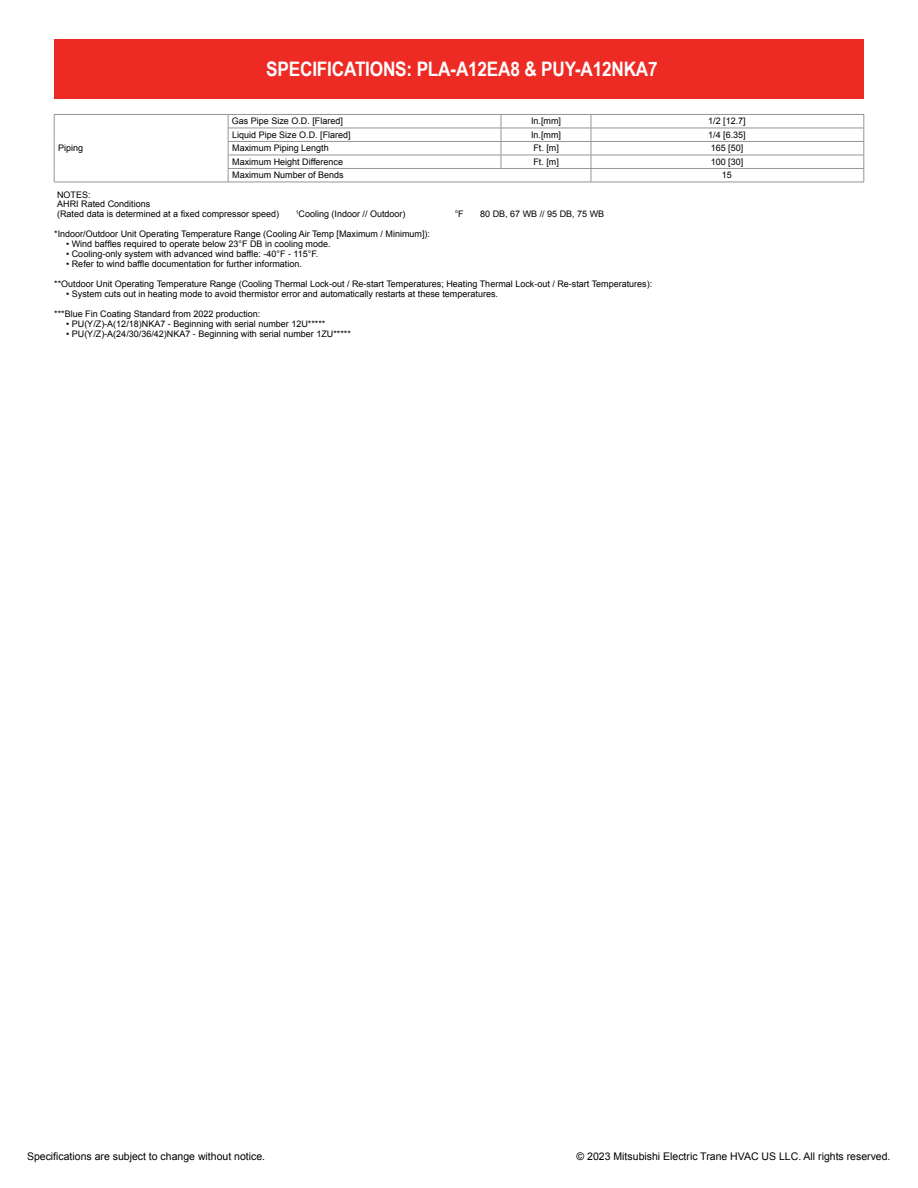
<style>
.page{position:relative;width:918px;height:1188px;background:#fff}
.page>*{position:absolute;margin:0;border:0;box-sizing:border-box;transform-origin:0 0}
.t1{font:700 19.95px "Arial Narrow";letter-spacing:-.01em;color:#fff;scale:1.05 1}
.t2{font:10.5px "Arial";color:#000}
.t3{font:9px/9.9px "Arial";color:#000}
</style>
<div class="page">
<div style="left:54px;top:39px;width:810px;height:59px;background:#ee2a24"></div>
<svg style="left:864px;top:115px;width:1px;height:67px"></svg>
<hr style="left:54px;top:114px;width:174px;height:1px;background:#939598">
<hr style="left:228px;top:114px;width:273px;height:1px;background:#939598">
<hr style="left:501px;top:114px;width:90px;height:1px;background:#939598">
<hr style="left:591px;top:114px;width:273px;height:1px;background:#939598">
<svg style="left:501px;top:115px;width:1px;height:53px"></svg>
<hr style="left:54px;top:182px;width:174px;height:1px;background:#939598">
<hr style="left:228px;top:182px;width:273px;height:1px;background:#939598">
<hr style="left:501px;top:182px;width:90px;height:1px;background:#939598">
<hr style="left:591px;top:182px;width:273px;height:1px;background:#939598">
<hr style="left:228px;top:168px;width:273px;height:1px;background:#939598">
<hr style="left:501px;top:168px;width:90px;height:1px;background:#939598">
<svg style="left:591px;top:115px;width:1px;height:67px"></svg>
<svg style="left:54px;top:115px;width:1px;height:67px"></svg>
<svg style="left:228px;top:115px;width:1px;height:67px"></svg>
<hr style="left:228px;top:128px;width:273px;height:1px;background:#939598">
<hr style="left:228px;top:141px;width:273px;height:1px;background:#939598">
<hr style="left:228px;top:155px;width:273px;height:1px;background:#939598">
<hr style="left:501px;top:128px;width:90px;height:1px;background:#939598">
<hr style="left:501px;top:141px;width:90px;height:1px;background:#939598">
<hr style="left:501px;top:155px;width:90px;height:1px;background:#939598">
<hr style="left:591px;top:128px;width:273px;height:1px;background:#939598">
<hr style="left:591px;top:141px;width:273px;height:1px;background:#939598">
<hr style="left:591px;top:155px;width:273px;height:1px;background:#939598">
<hr style="left:591px;top:168px;width:273px;height:1px;background:#939598">
<h1 class="t1" style="left:266px;top:54px;width:374px">SPECIFICATIONS: PLA-A12EA8 &amp; PUY-A12NKA7</h1>
<p class="t3" style="left:232px;top:116px;width:113px">Gas Pipe Size O.D. [Flared]</p>
<p class="t3" style="left:531px;top:116px;width:32px">In.[mm]</p>
<p class="t3" style="left:708px;top:116px;width:39px">1/2 [12.7]</p>
<p class="t3" style="left:232px;top:130px;width:120px">Liquid Pipe Size O.D. [Flared]</p>
<p class="t3" style="left:531px;top:130px;width:32px">In.[mm]</p>
<p class="t3" style="left:708px;top:130px;width:39px">1/4 [6.35]</p>
<p class="t3" style="left:232px;top:143px;width:98px">Maximum Piping Length</p>
<p class="t3" style="left:533px;top:143px;width:27px">Ft. [m]</p>
<p class="t3" style="left:711px;top:143px;width:34px">165 [50]</p>
<p class="t3" style="left:232px;top:157px;width:112px">Maximum Height Difference</p>
<p class="t3" style="left:533px;top:157px;width:27px">Ft. [m]</p>
<p class="t3" style="left:711px;top:157px;width:34px">100 [30]</p>
<p class="t3" style="left:232px;top:170px;width:113px">Maximum Number of Bends</p>
<p class="t3" style="left:722px;top:170px;width:12px">15</p>
<p class="t3" style="left:57px;top:190px;width:224px">NOTES:<br>AHRI Rated Conditions<br>(Rated data is determined at a fixed compressor speed)</p>
<p class="t3" style="left:58px;top:143px;width:27px">Piping</p>
<p class="t3" style="left:296px;top:209px;width:111px"><sup>1</sup>Cooling (Indoor // Outdoor)</p>
<p class="t3" style="left:455px;top:209px;width:11px">°F</p>
<p class="t3" style="left:480px;top:209px;width:126px">80 DB, 67 WB // 95 DB, 75 WB</p>
<p class="t3" style="left:54px;top:229px;width:377px">*Indoor/Outdoor Unit Operating Temperature Range (Cooling Air Temp [Maximum / Minimum]):</p>
<p class="t3" style="left:66px;top:239px;width:266px">• Wind baffles required to operate below 23°F DB in cooling mode.</p>
<p class="t3" style="left:66px;top:249px;width:254px">• Cooling-only system with advanced wind baffle: -40°F - 115°F.</p>
<p class="t3" style="left:66px;top:259px;width:237px">• Refer to wind baffle documentation for further information.</p>
<p class="t3" style="left:54px;top:279px;width:599px">**Outdoor Unit Operating Temperature Range (Cooling Thermal Lock-out / Re-start Temperatures; Heating Thermal Lock-out / Re-start Temperatures):</p>
<p class="t3" style="left:66px;top:289px;width:433px">• System cuts out in heating mode to avoid thermistor error and automatically restarts at these temperatures.</p>
<p class="t3" style="left:54px;top:309px;width:208px">***Blue Fin Coating Standard from 2022 production:</p>
<p class="t3" style="left:66px;top:319px;width:261px">• PU(Y/Z)-A(12/18)NKA7 - Beginning with serial number 12U*****</p>
<p class="t3" style="left:66px;top:329px;width:286px">• PU(Y/Z)-A(24/30/36/42)NKA7 - Beginning with serial number 1ZU*****</p>
<p class="t2" style="left:27px;top:1149px;width:240px">Specifications are subject to change without notice.</p>
<p class="t2" style="left:577px;top:1149px;width:315px">© 2023 Mitsubishi Electric Trane HVAC US LLC. All rights reserved.</p>
</div>
